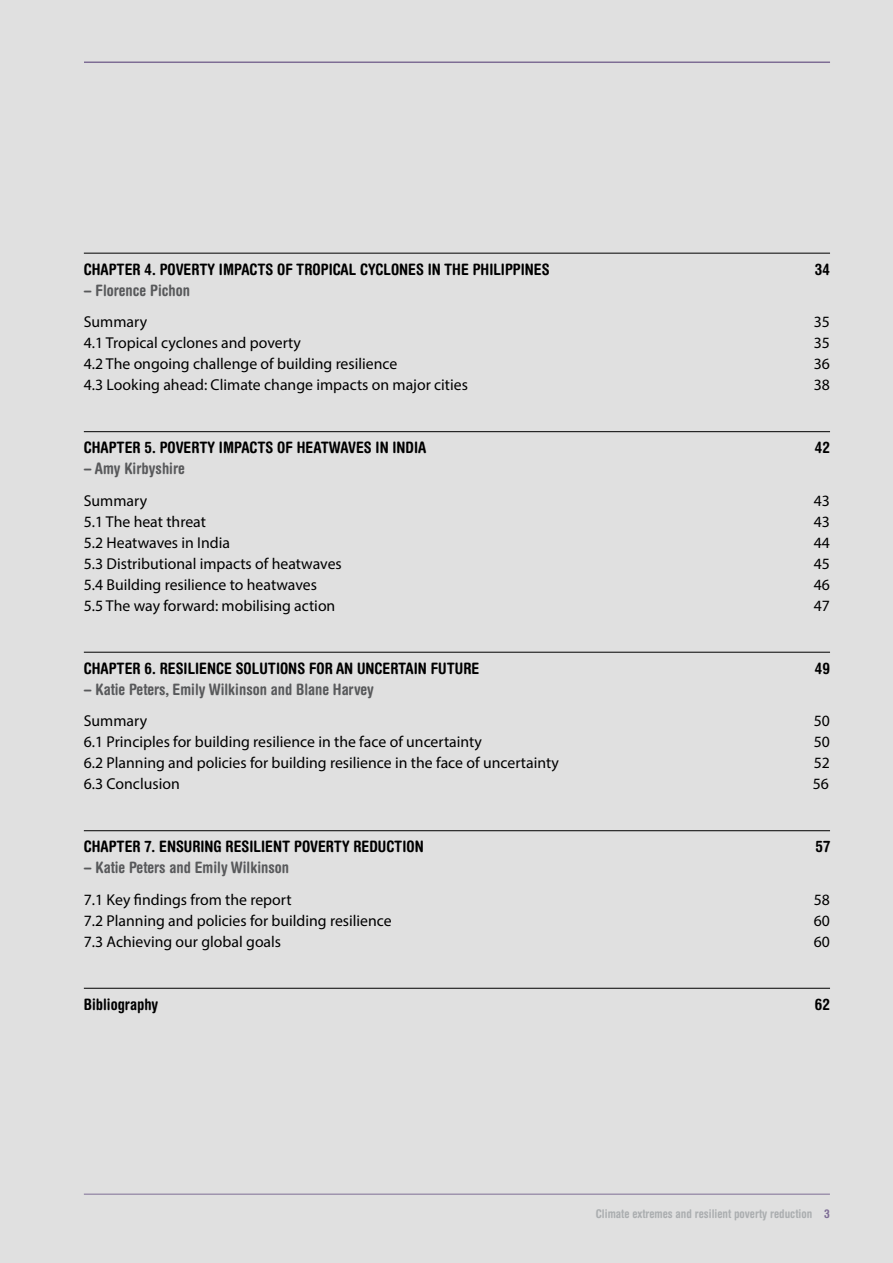
<style>
.page{position:relative;width:893px;height:1263px;background:#e0e0e0}
.page>*{position:absolute;margin:0;border:0;box-sizing:border-box;transform-origin:0 0}
.t1{font:15.75px "Myriad Pro";color:#000}
.t2{font:700 condensed 15.75px "Helvetica Rounded LT Std";color:#000}
.t3{font:700 condensed 15.75px "Helvetica Rounded LT Std";color:#58595b}
.t4{font:700 condensed 12px "Helvetica Rounded LT Std";color:#abaeb0}
.s1{color:#7e6d95}
</style>
<div class="page">
<hr style="left:84px;top:1194px;width:746px;height:1px;background:#7e6d95">
<hr style="left:84px;top:62px;width:746px;height:1px;background:#7e6d95">
<hr style="left:84px;top:253px;width:746px;height:1px;background:#000">
<hr style="left:84px;top:431px;width:746px;height:1px;background:#000">
<hr style="left:84px;top:652px;width:746px;height:1px;background:#000">
<hr style="left:84px;top:830px;width:746px;height:1px;background:#000">
<hr style="left:84px;top:988px;width:746px;height:1px;background:#000">
<p class="t2" style="left:84px;top:259px;width:467px">CHAPTER 4. POVERTY IMPACTS OF TROPICAL CYCLONES IN THE PHILIPPINES</p>
<p class="t2" style="left:815px;top:259px;width:17px">34</p>
<p class="t3" style="left:84px;top:280px;width:108px">– Florence Pichon</p>
<p class="t1" style="left:84px;top:312px;width:65px">Summary</p>
<p class="t1" style="left:814px;top:312px;width:18px">35</p>
<p class="t1" style="left:84px;top:333px;width:219px">4.1 Tropical cyclones and poverty</p>
<p class="t1" style="left:814px;top:333px;width:18px">35</p>
<p class="t1" style="left:84px;top:354px;width:315px">4.2 The ongoing challenge of building resilience</p>
<p class="t1" style="left:814px;top:354px;width:18px">36</p>
<p class="t1" style="left:84px;top:375px;width:386px">4.3 Looking ahead: Climate change impacts on major cities</p>
<p class="t1" style="left:814px;top:375px;width:18px">38</p>
<p class="t2" style="left:84px;top:438px;width:344px">CHAPTER 5. POVERTY IMPACTS OF HEATWAVES IN INDIA</p>
<p class="t2" style="left:815px;top:438px;width:17px">42</p>
<p class="t3" style="left:84px;top:459px;width:103px">– Amy Kirbyshire</p>
<p class="t1" style="left:84px;top:490px;width:65px">Summary</p>
<p class="t1" style="left:814px;top:490px;width:18px">43</p>
<p class="t1" style="left:84px;top:511px;width:124px">5.1 The heat threat</p>
<p class="t1" style="left:814px;top:511px;width:18px">43</p>
<p class="t1" style="left:84px;top:532px;width:148px">5.2 Heatwaves in India</p>
<p class="t1" style="left:814px;top:532px;width:18px">44</p>
<p class="t1" style="left:84px;top:553px;width:259px">5.3 Distributional impacts of heatwaves</p>
<p class="t1" style="left:814px;top:553px;width:18px">45</p>
<p class="t1" style="left:84px;top:574px;width:235px">5.4 Building resilience to heatwaves</p>
<p class="t1" style="left:814px;top:574px;width:18px">46</p>
<p class="t1" style="left:84px;top:595px;width:253px">5.5 The way forward: mobilising action</p>
<p class="t1" style="left:814px;top:595px;width:18px">47</p>
<p class="t2" style="left:84px;top:658px;width:397px">CHAPTER 6. RESILIENCE SOLUTIONS FOR AN UNCERTAIN FUTURE</p>
<p class="t2" style="left:815px;top:658px;width:17px">49</p>
<p class="t3" style="left:84px;top:679px;width:292px">– Katie Peters, Emily Wilkinson and Blane Harvey</p>
<p class="t1" style="left:84px;top:711px;width:65px">Summary</p>
<p class="t1" style="left:814px;top:711px;width:18px">50</p>
<p class="t1" style="left:84px;top:732px;width:400px">6.1 Principles for building resilience in the face of uncertainty</p>
<p class="t1" style="left:814px;top:732px;width:18px">50</p>
<p class="t1" style="left:84px;top:753px;width:476px">6.2 Planning and policies for building resilience in the face of uncertainty</p>
<p class="t1" style="left:814px;top:753px;width:18px">52</p>
<p class="t1" style="left:84px;top:774px;width:97px">6.3 Conclusion</p>
<p class="t1" style="left:813px;top:774px;width:18px">56</p>
<p class="t2" style="left:84px;top:837px;width:341px">CHAPTER 7. ENSURING RESILIENT POVERTY REDUCTION</p>
<p class="t2" style="left:815px;top:837px;width:16px">57</p>
<p class="t3" style="left:84px;top:858px;width:207px">– Katie Peters and Emily Wilkinson</p>
<p class="t1" style="left:84px;top:890px;width:209px">7.1 Key findings from the report</p>
<p class="t1" style="left:814px;top:890px;width:18px">58</p>
<p class="t1" style="left:84px;top:910px;width:309px">7.2 Planning and policies for building resilience</p>
<p class="t1" style="left:814px;top:910px;width:18px">60</p>
<p class="t1" style="left:84px;top:931px;width:199px">7.3 Achieving our global goals</p>
<p class="t1" style="left:814px;top:931px;width:18px">60</p>
<p class="t2" style="left:84px;top:994px;width:76px">Bibliography</p>
<p class="t2" style="left:815px;top:994px;width:17px">62</p>
<p class="t4" style="left:596px;top:1206px;width:236px">Climate extremes and resilient poverty reduction <span class="s1">3</span></p>
</div>
